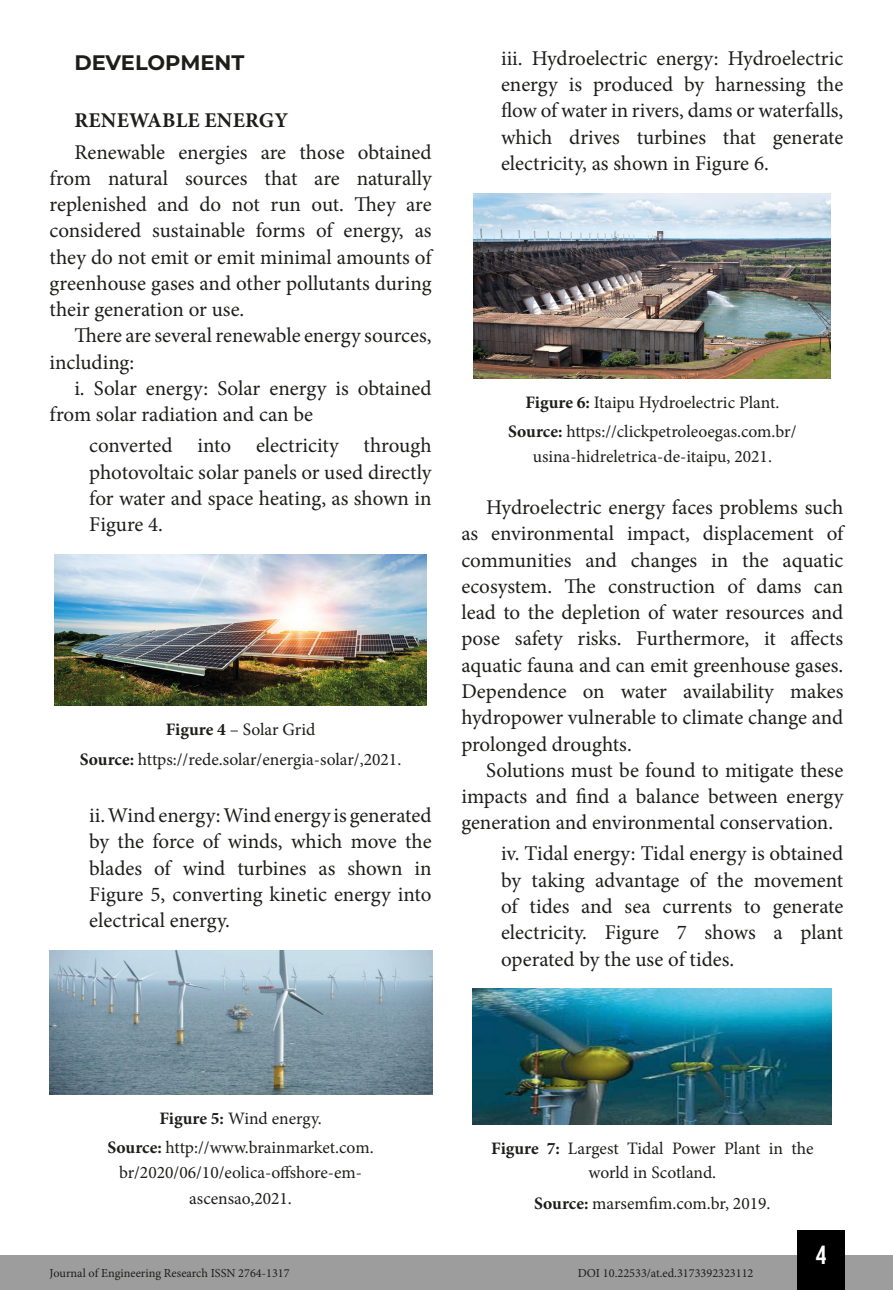
<style>
.page{position:relative;width:893px;height:1290px;background:#fff}
.page>*{position:absolute;margin:0;border:0;box-sizing:border-box;transform-origin:0 0}
.t1{font:26.25px "Bebas Kai";color:#fff}
.t2{font:21px/26.2px "Minion Pro";color:#1d1d1b;text-align:justify}
.t3{font:700 21px "Minion Pro";letter-spacing:.01em;color:#1d1d1b}
.t4{font:700 21px "Montserrat";color:#1d1d1b}
.t5{font:17.5px/29.4px "Minion Pro";color:#1d1d1b;text-align:center}
.t6{font:12.25px "Minion Pro";color:#1d1d1b}
.s1{font-weight:700}
</style>
<div class="page">
<div style="left:0;top:1255px;width:893px;height:35px;background:#9d9d9d"></div>
<div style="left:797px;top:1230px;width:48px;height:60px;background:#000"></div>
<img style="left:55px;top:554px;width:371px;height:152px">
<img style="left:49px;top:950px;width:383px;height:144px">
<img style="left:474px;top:193px;width:357px;height:185px">
<img style="left:473px;top:989px;width:359px;height:135px">
<p class="t4" style="left:74px;top:47px;width:172px">DEVELOPMENT</p>
<p class="t3" style="left:75px;top:106px;width:215px">RENEWABLE ENERGY</p>
<p class="t2" style="left:50px;top:139px;width:383px;text-indent:25px">Renewable energies are those obtained from natural sources that are naturally replenished and do not run out. They are considered sustainable forms of energy, as they do not emit or emit minimal amounts of greenhouse gases and other pollutants during their generation or use.</p>
<p class="t2" style="left:50px;top:323px;width:383px;text-indent:25px">There are several renewable energy sources, including:</p>
<p class="t2" style="left:50px;top:375px;width:383px;text-indent:25px">i. Solar energy: Solar energy is obtained from solar radiation and can be</p>
<p class="t2" style="left:89px;top:433px;width:344px">converted into electricity through photovoltaic solar panels or used directly for water and space heating, as shown in Figure 4.</p>
<p class="t5" style="left:80px;top:715px;width:323px"><span class="s1">Figure 4</span> – Solar Grid<br><span class="s1">Source:</span> https://rede.solar/energia-solar/,2021.</p>
<p class="t2" style="left:89px;top:802px;width:344px">ii. Wind energy: Wind energy is generated by the force of winds, which move the blades of wind turbines as shown in Figure 5, converting kinetic energy into electrical energy.</p>
<p class="t2" style="left:501px;top:45px;width:344px">iii. Hydroelectric energy: Hydroelectric energy is produced by harnessing the flow of water in rivers, dams or waterfalls, which drives turbines that generate electricity, as shown in Figure 6.</p>
<p class="t5" style="left:508px;top:387px;width:290px"><span class="s1">Figure 6:</span> Itaipu Hydroelectric Plant.<br><span class="s1">Source:</span> https://clickpetroleoegas.com.br/</p>
<p class="t5" style="left:533px;top:441px;width:241px">usina-hidreletrica-de-itaipu, 2021.</p>
<p class="t2" style="left:461px;top:494px;width:383px;text-indent:25px">Hydroelectric energy faces problems such as environmental impact, displacement of communities and changes in the aquatic ecosystem. The construction of dams can lead to the depletion of water resources and pose safety risks. Furthermore, it affects aquatic fauna and can emit greenhouse gases.<br>Dependence on water availability makes hydropower vulnerable to climate change and prolonged droughts.</p>
<p class="t2" style="left:461px;top:757px;width:384px;text-indent:25px">Solutions must be found to mitigate these impacts and find a balance between energy generation and environmental conservation.</p>
<p class="t2" style="left:501px;top:841px;width:344px">iv. Tidal energy: Tidal energy is obtained by taking advantage of the movement of tides and sea currents to generate electricity. Figure 7 shows a plant operated by the use of tides.</p>
<p class="t5" style="left:108px;top:1103px;width:268px"><span class="s1">Figure 5:</span> Wind energy.<br><span class="s1">Source:</span> http://www.brainmarket.com.</p>
<p class="t5" style="left:119px;top:1159px;width:245px;line-height:26.2px">br/2020/06/10/eolica-offshore-em&shy;ascensao,2021.</p>
<p class="t5" style="left:491px;top:1136px;width:324px;line-height:24.5px"><span class="s1">Figure 7:</span> Largest Tidal Power Plant in the world in Scotland.</p>
<p class="t5" style="left:534px;top:1189px;width:238px"><span class="s1">Source:</span> marsemfim.com.br, 2019.</p>
<p class="t1" style="left:816px;top:1241px;width:12px">4</p>
<p class="t6" style="left:50px;top:1265px;width:242px">Journal of Engineering Research ISSN 2764-1317</p>
<p class="t6" style="left:578px;top:1265px;width:177px">DOI 10.22533/at.ed.3173392323112</p>
</div>
